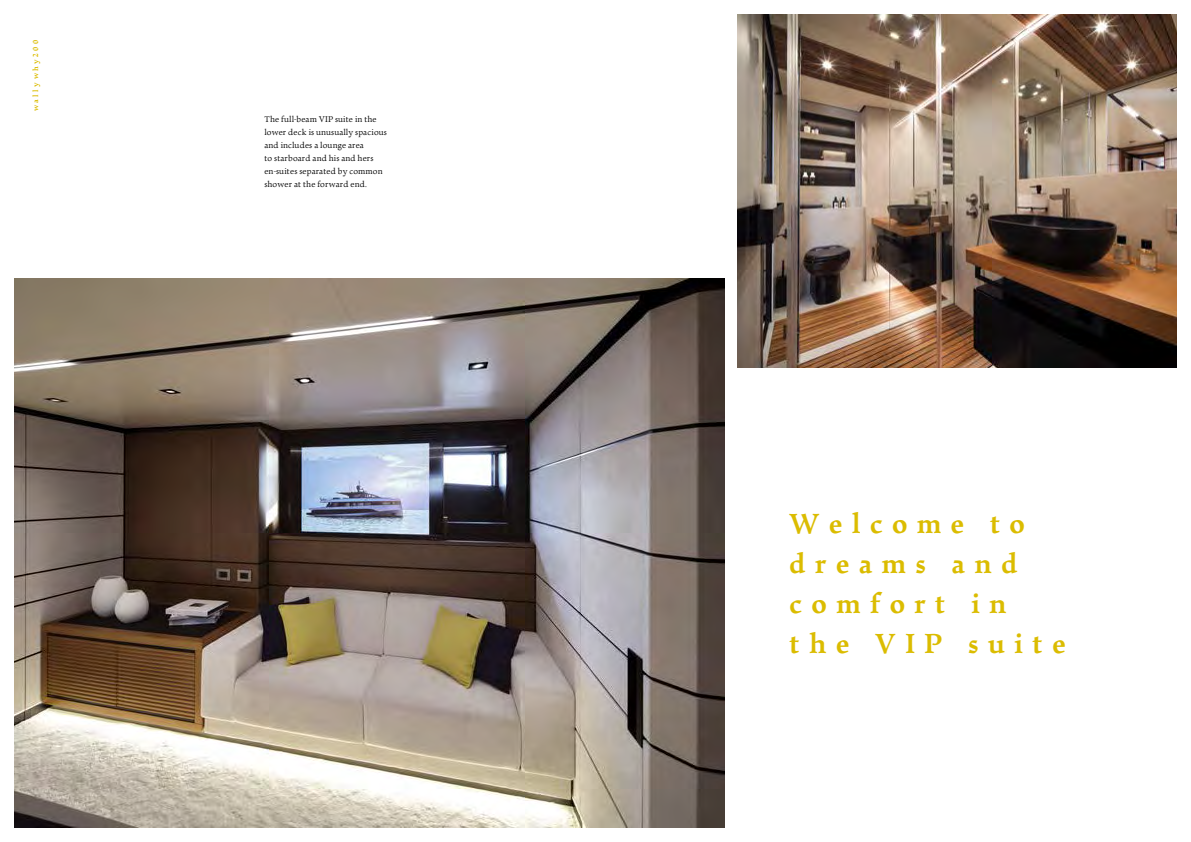
<style>
.page{position:relative;width:1191px;height:842px;background:#fff}
.page>*{position:absolute;margin:0;border:0;box-sizing:border-box;transform-origin:0 0}
.t1{font:700 30px/40px "Walleye";letter-spacing:.3em;color:#dbbc00}
.t2{font:9px/13px "Walleye";letter-spacing:.005em;color:#000}
.t3{font:700 8px "Walleye";letter-spacing:.31em;color:#dbbc00}
</style>
<div class="page">
<img style="left:737px;top:14px;width:439px;height:353px">
<img style="left:14px;top:279px;width:710px;height:549px">
<p class="t3" style="left:31px;top:111px;width:73px;rotate:-90deg">wallywhy200</p>
<p class="t2" style="left:264px;top:113px;width:124px">The full-beam VIP suite in the lower deck is unusually spacious and includes a lounge area<br>to starboard and his and hers en-suites separated by common shower at the forward end.</p>
<h1 class="t1" style="left:789px;top:504px;width:278px">Welcome to dreams and comfort in the VIP suite</h1>
</div>
